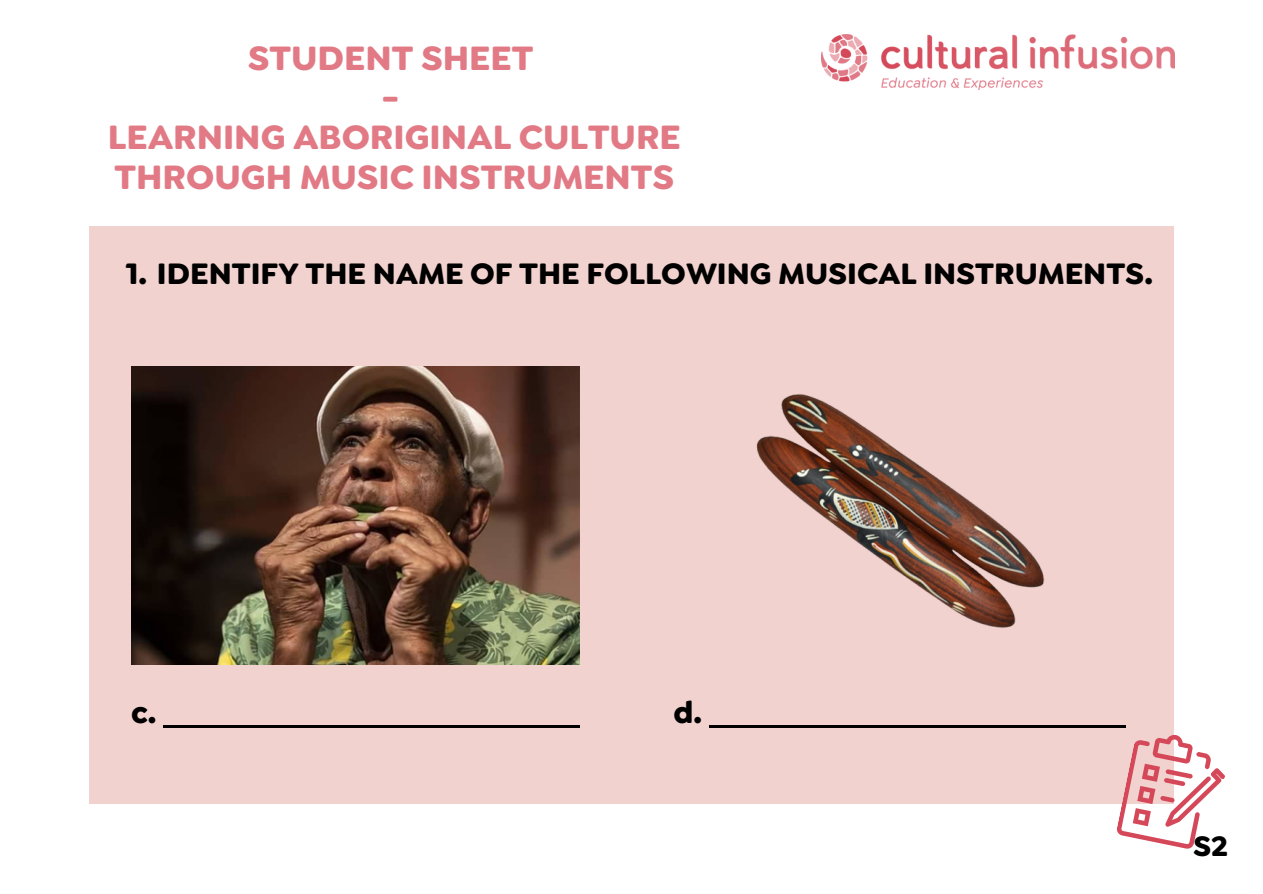
<style>
.page{position:relative;width:1263px;height:894px;background:#fff}
.page>*{position:absolute;margin:0;border:0;box-sizing:border-box;transform-origin:0 0}
.t1{font:700 36px/39.3px "Goldplay";color:#e27a86;text-align:center}
.t2{font:700 31.5px "Goldplay";color:#000}
.t3{font:700 30px "Goldplay";color:#000}
</style>
<div class="page">
<div style="left:89px;top:226px;width:1085px;height:578px;background:#f2d2ce"></div>
<svg style="left:1117px;top:735px;width:108px;height:114px"></svg>
<img style="left:822px;top:34px;width:352px;height:56px">
<img style="left:131px;top:366px;width:448px;height:298px">
<img style="left:756px;top:394px;width:289px;height:234px">
<hr style="left:163px;top:724px;width:417px;height:3px;background:#000">
<hr style="left:709px;top:724px;width:416px;height:3px;background:#000">
<p class="t1" style="left:108px;top:38px;width:574px">STUDENT SHEET<br>-<br>LEARNING ABORIGINAL CULTURE<br>THROUGH MUSIC INSTRUMENTS</p>
<p class="t2" style="left:126px;top:252px;width:1029px">1. IDENTIFY THE NAME OF THE FOLLOWING MUSICAL INSTRUMENTS.</p>
<h3 class="t2" style="left:131px;top:690px;width:27px">c.</h3>
<h3 class="t2" style="left:673px;top:690px;width:30px">d.</h3>
<p class="t3" style="left:1193px;top:825px;width:37px">S2</p>
</div>
